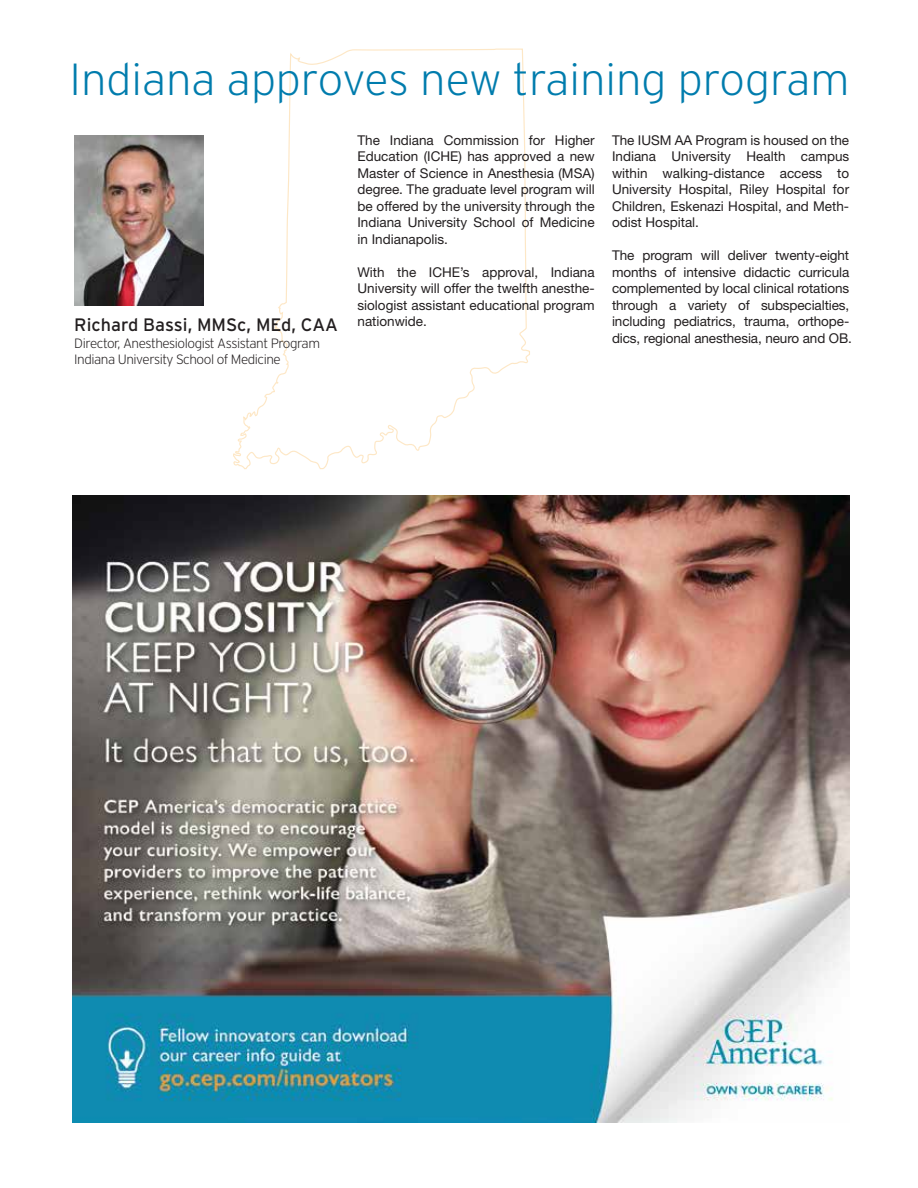
<style>
.page{position:relative;width:918px;height:1188px;background:#fff}
.page>*{position:absolute;margin:0;border:0;box-sizing:border-box;transform-origin:0 0}
.t1{font:44.85px "Interstate Light Extra";color:#007cad}
.t2{font:18px "Interstate";color:#231f20}
.t3{font:13.5px/16.5px "Helvetica Neue LT Std";letter-spacing:-.01em;color:#231f20;text-align:justify}
.t4{font:13.5px/16.5px "Interstate Light Extra";letter-spacing:-.035em;color:#231f20}
</style>
<div class="page">
<svg style="left:233px;top:49px;width:297px;height:420px"></svg>
<img style="left:72px;top:495px;width:777px;height:627px">
<img style="left:74px;top:135px;width:130px;height:171px">
<h1 class="t1" style="left:70px;top:54px;width:781px">Indiana approves new training program</h1>
<h2 class="t2" style="left:74px;top:315px;width:265px">Richard Bassi, MMSc, MEd, CAA</h2>
<p class="t4" style="left:74px;top:335px;width:247px">Director, Anesthesiologist Assistant Program<br>Indiana University School of Medicine</p>
<p class="t3" style="left:357px;top:132px;width:239px">The Indiana Commission for Higher Education (ICHE) has approved a new Master of Science in Anesthesia (MSA) degree. The graduate level program will be offered by the university through the Indiana University School of Medicine in Indianapolis.</p>
<p class="t3" style="left:357px;top:264px;width:239px">With the ICHE’s approval, Indiana University will offer the twelfth anesthe&shy;siologist assistant educational program nationwide.</p>
<p class="t3" style="left:612px;top:132px;width:239px">The IUSM AA Program is housed on the Indiana University Health campus within walking-distance access to University Hospital, Riley Hospital for Children, Eskenazi Hospital, and Meth&shy;odist Hospital.</p>
<p class="t3" style="left:612px;top:247px;width:241px;text-align:left">The program will deliver twenty-eight months of intensive didactic curricula complemented by local clinical rotations through a variety of subspecialties, including pediatrics, trauma, orthope&shy;dics, regional anesthesia, neuro and OB.</p>
</div>
